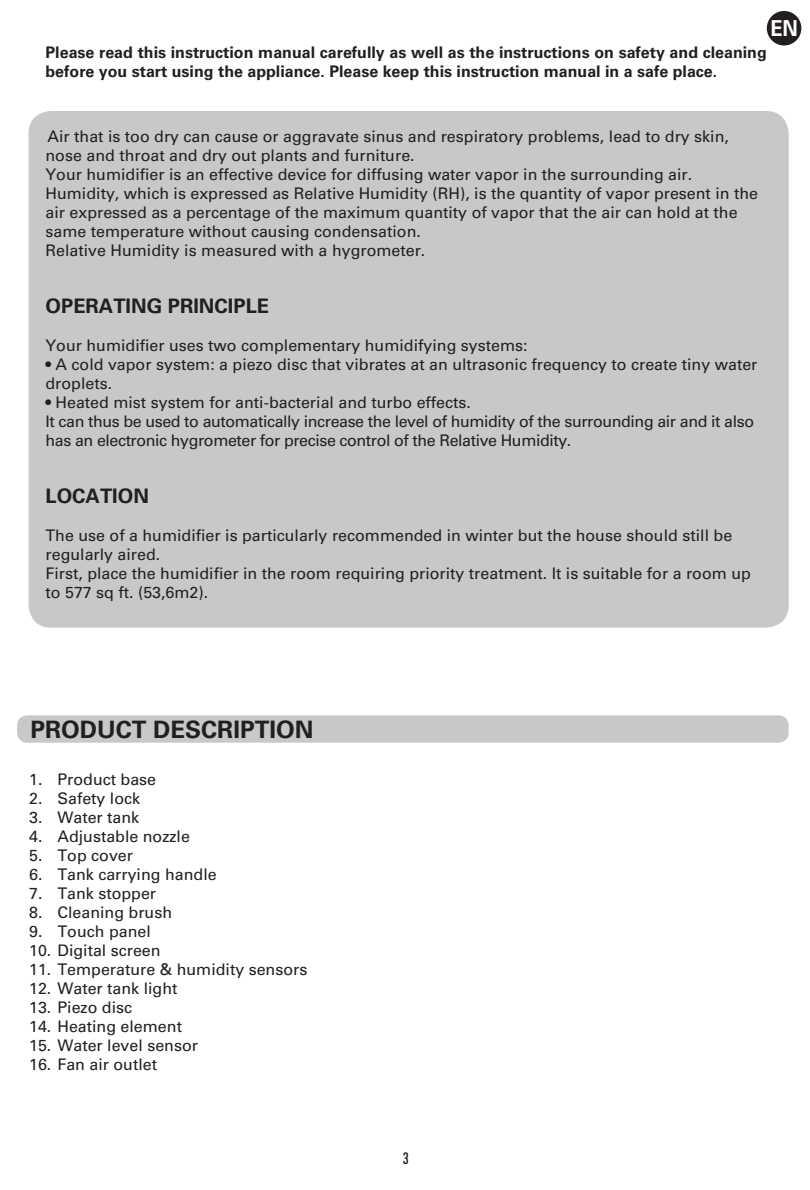
<style>
.page{position:relative;width:810px;height:1190px;background:#fff}
.page>*{position:absolute;margin:0;border:0;box-sizing:border-box;transform-origin:0 0}
.t1{font:700 24px "Univers";color:#231f20}
.t2{font:700 22px "Univers";color:#fff;scale:.9 1}
.t3{font:700 20px "Univers";color:#231f20}
.t4{font:16px/19px "Univers";color:#231f20}
.t5{font:16px/19px "Univers";letter-spacing:-.025em;color:#231f20}
.t6{font:700 16px/19.2px "Univers";color:#231f20}
.t7{font:ultra-condensed 16px "Univers";color:#231f20}
</style>
<div class="page">
<div style="left:766px;top:11px;width:35px;height:35px;background:#231f20;border-radius:50%"></div>
<div style="left:17px;top:715px;width:771px;height:28px;background:#c7c8ca;border-radius:10px"></div>
<div style="left:29px;top:111px;width:759px;height:517px;background:#c7c8ca;border-radius:23px"></div>
<h2 class="t2" style="left:770px;top:15px;width:32px">EN</h2>
<p class="t6" style="left:46px;top:42px;width:722px">Please read this instruction manual carefully as well as the instructions on safety and cleaning before you start using the appliance. Please keep this instruction manual in a safe place.</p>
<p class="t4" style="left:46px;top:127px;width:714px">Air that is too dry can cause or aggravate sinus and respiratory problems, lead to dry skin, nose and throat and dry out plants and furniture.<br>Your humidifier is an effective device for diffusing water vapor in the surrounding air.<br>Humidity, which is expressed as Relative Humidity (RH), is the quantity of vapor present in the air expressed as a percentage of the maximum quantity of vapor that the air can hold at the same temperature without causing condensation.<br>Relative Humidity is measured with a hygrometer.</p>
<p class="t3" style="left:46px;top:294px;width:225px">OPERATING PRINCIPLE</p>
<p class="t4" style="left:46px;top:336px;width:483px">Your humidifier uses two complementary humidifying systems:</p>
<p class="t4" style="left:46px;top:355px;width:713px">• A cold vapor system: a piezo disc that vibrates at an ultrasonic frequency to create tiny water droplets.</p>
<p class="t5" style="left:46px;top:393px;width:710px">• Heated mist system for anti-bacterial and turbo effects.<br>It can thus be used to automatically increase the level of humidity of the surrounding air and it also has an electronic hygrometer for precise control of the Relative Humidity.</p>
<p class="t3" style="left:46px;top:484px;width:105px">LOCATION</p>
<p class="t4" style="left:46px;top:526px;width:706px">The use of a humidifier is particularly recommended in winter but the house should still be regularly aired.<br>First, place the humidifier in the room requiring priority treatment. It is suitable for a room up to 577 sq ft. (53,6m2).</p>
<h1 class="t1" style="left:31px;top:715px;width:284px">PRODUCT DESCRIPTION</h1>
<p class="t4" style="left:29px;top:770px;width:129px">1. Product base</p>
<p class="t4" style="left:29px;top:789px;width:113px">2. Safety lock</p>
<p class="t4" style="left:29px;top:808px;width:112px">3. Water tank</p>
<p class="t4" style="left:29px;top:827px;width:162px">4. Adjustable nozzle</p>
<p class="t4" style="left:29px;top:846px;width:105px">5. Top cover</p>
<p class="t4" style="left:29px;top:865px;width:189px">6. Tank carrying handle</p>
<p class="t4" style="left:29px;top:884px;width:129px">7. Tank stopper</p>
<p class="t4" style="left:29px;top:903px;width:145px">8. Cleaning brush</p>
<p class="t4" style="left:29px;top:922px;width:123px">9. Touch panel</p>
<p class="t4" style="left:29px;top:941px;width:133px">10. Digital screen</p>
<p class="t4" style="left:29px;top:960px;width:280px">11. Temperature &amp; humidity sensors</p>
<p class="t4" style="left:29px;top:979px;width:150px">12. Water tank light</p>
<p class="t4" style="left:29px;top:998px;width:105px">13. Piezo disc</p>
<p class="t4" style="left:29px;top:1017px;width:154px">14. Heating element</p>
<p class="t4" style="left:29px;top:1036px;width:170px">15. Water level sensor</p>
<p class="t4" style="left:29px;top:1055px;width:129px">16. Fan air outlet</p>
<p class="t7" style="left:402px;top:1149px;width:7px">3</p>
</div>
